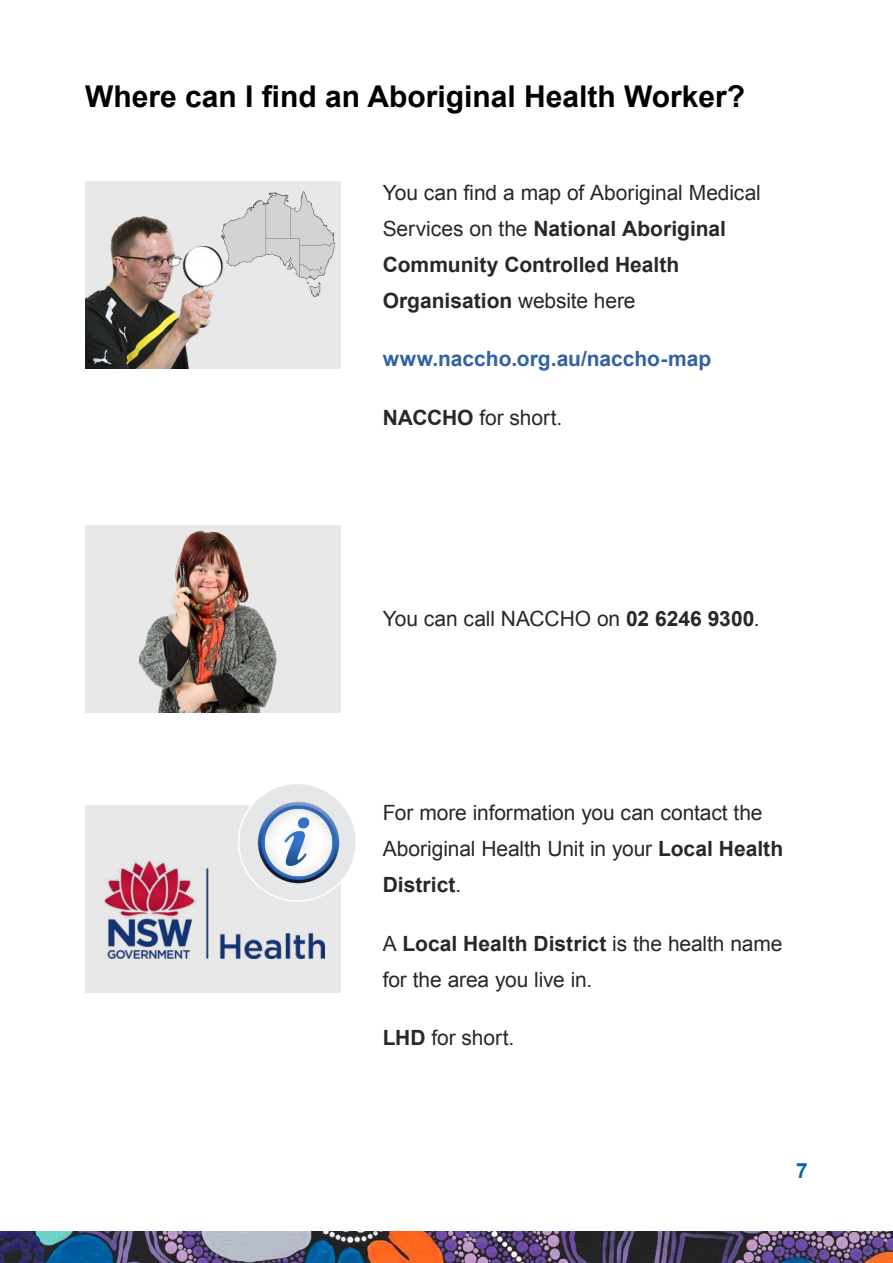
<style>
.page{position:relative;width:893px;height:1263px;background:#fff}
.page>*{position:absolute;margin:0;border:0;box-sizing:border-box;transform-origin:0 0}
.t1{font:700 30px "Arial";color:#000}
.t2{font:21px/36px "Arial";letter-spacing:-.005em;color:#292829}
.t3{font:700 21px "Arial";color:#2f63a2}
.t4{font:700 21px "Arial";color:#0465a0}
.s1{font-weight:700}
</style>
<div class="page">
<img style="left:0;top:1231px;width:893px;height:32px">
<div style="left:85px;top:525px;width:255px;height:187px;background:#e8e8e8"></div>
<img style="left:138px;top:530px;width:139px;height:182px">
<div style="left:85px;top:805px;width:255px;height:187px;background:#e8e8e8"></div>
<img style="left:104px;top:861px;width:221px;height:97px">
<div style="left:85px;top:182px;width:255px;height:187px;background:#e8e8e8"></div>
<img style="left:245px;top:192px;width:89px;height:104px">
<img style="left:85px;top:214px;width:161px;height:155px">
<div style="left:239px;top:783px;width:117px;height:118px;background:#e6e7e8;border-radius:50%"></div>
<div style="left:238px;top:783px;width:119px;height:119px;border:2px solid #fff;border-radius:50%"></div>
<img style="left:255px;top:799px;width:86px;height:86px">
<h1 class="t1" style="left:85px;top:77px;width:662px">Where can I find an Aboriginal Health Worker?</h1>
<p class="t2" style="left:383px;top:174px;width:380px">You can find a map of Aboriginal Medical Services on the <span class="s1">National Aboriginal Community Controlled Health Organisation</span> website here</p>
<p class="t3" style="left:383px;top:345px;width:330px">www.naccho.org.au/naccho-map</p>
<p class="t2" style="left:383px;top:399px;width:181px"><span class="s1">NACCHO</span> for short.</p>
<p class="t2" style="left:383px;top:601px;width:378px">You can call NACCHO on <span class="s1">02 6246 9300</span>.</p>
<p class="t2" style="left:383px;top:795px;width:402px">For more information you can contact the<br>Aboriginal Health Unit in your <span class="s1">Local Health<br>District</span>.</p>
<p class="t2" style="left:383px;top:926px;width:401px">A <span class="s1">Local Health District</span> is the health name for the area you live in.</p>
<p class="t2" style="left:383px;top:1020px;width:133px"><span class="s1">LHD</span> for short.</p>
<p class="t4" style="left:796px;top:1157px;width:13px">7</p>
</div>
